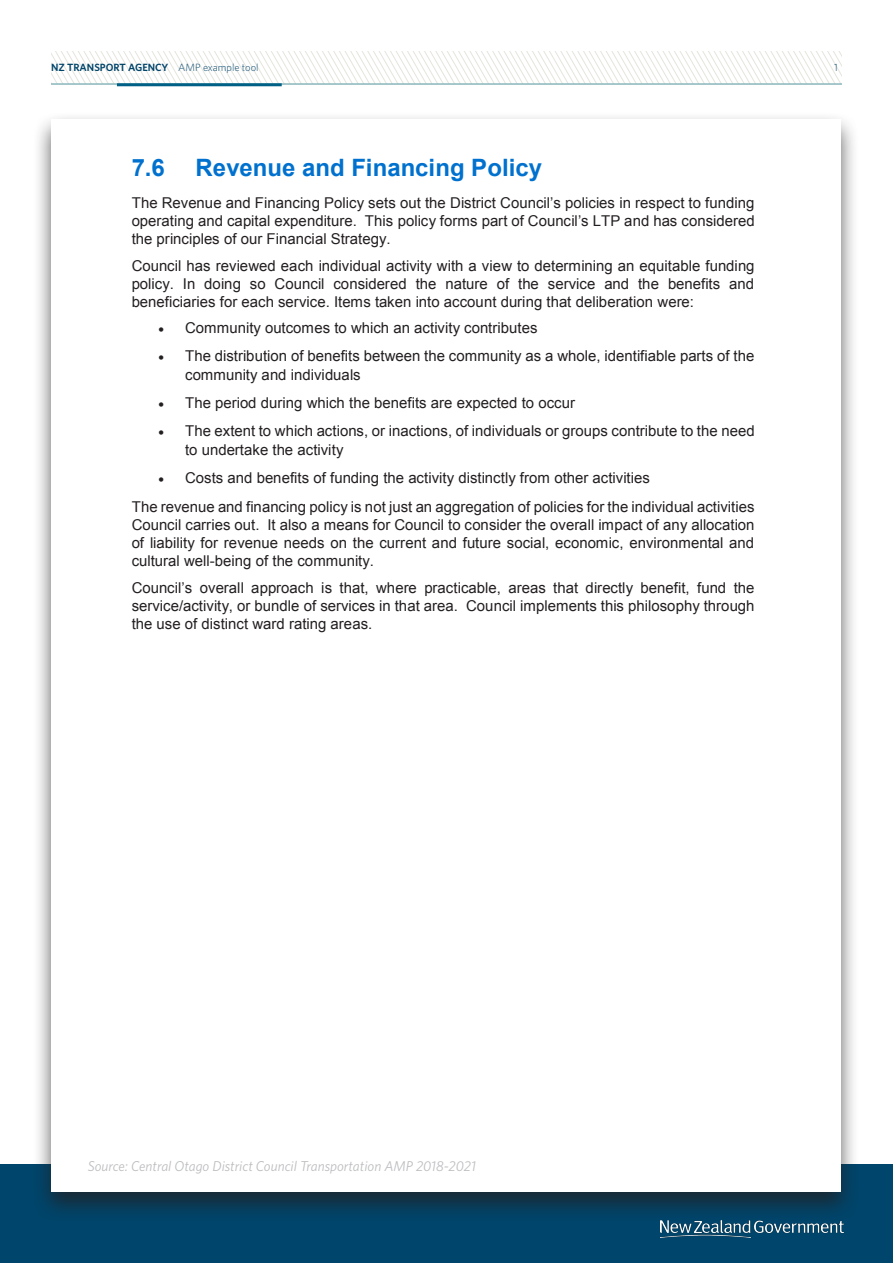
<style>
.page{position:relative;width:893px;height:1263px;background:#fff}
.page>*{position:absolute;margin:0;border:0;box-sizing:border-box;transform-origin:0 0}
.t1{font:700 24px "Arial";color:#0071ce}
.t2{font:15px/18px "Arial";color:#231f20;text-align:justify}
.Text{font:italic 14.25px "Whitney";color:#bcbdc0}
.t3{font:600 10.5px "Whitney";color:#00446a}
.t4{font:300 10.5px "Whitney";color:#00446a}
.s1{font-weight:300}
</style>
<div class="page">
<svg style="left:51px;top:51px;width:791px;height:32px"></svg>
<hr style="left:51px;top:83px;width:791px;height:2px;background:#8ab7bc">
<hr style="left:117px;top:83px;width:165px;height:3px;background:#006086">
<div style="left:0;top:1164px;width:893px;height:99px;background:#00456b"></div>
<img style="left:660px;top:1222px;width:183px;height:16px">
<div style="left:32px;top:112px;width:827px;height:1110px;background:#231f20;opacity:.73"></div>
<div style="left:51px;top:119px;width:789px;height:1073px;background:#fff"></div>
<p class="t3" style="left:51px;top:61px;width:209px">NZ TRANSPORT AGENCY <span class="s1">AMP example tool</span></p>
<p class="t4" style="left:834px;top:61px;width:5px">1</p>
<p class="t1" style="left:132px;top:152px;width:35px">7.6</p>
<p class="t1" style="left:196px;top:152px;width:348px">Revenue and Financing Policy</p>
<p class="t2" style="left:132px;top:193px;width:625px">The Revenue and Financing Policy sets out the District Council’s policies in respect to funding operating and capital expenditure. This policy forms part of Council’s LTP and has considered the principles of our Financial Strategy.</p>
<p class="t2" style="left:132px;top:257px;width:624px">Council has reviewed each individual activity with a view to determining an equitable funding policy. In doing so Council considered the nature of the service and the benefits and beneficiaries for each service. Items taken into account during that deliberation were:</p>
<p class="t2" style="left:158px;top:319px;width:380px">• Community outcomes to which an activity contributes</p>
<p class="t2" style="left:185px;top:346px;width:571px;line-height:19px;text-indent:-27px">• The distribution of benefits between the community as a whole, identifiable parts of the community and individuals</p>
<p class="t2" style="left:158px;top:394px;width:418px">• The period during which the benefits are expected to occur</p>
<p class="t2" style="left:185px;top:421px;width:571px;line-height:19px;text-indent:-27px">• The extent to which actions, or inactions, of individuals or groups contribute to the need to undertake the activity</p>
<p class="t2" style="left:132px;top:463px;width:624px;line-height:29px;text-indent:27px">• Costs and benefits of funding the activity distinctly from other activities<br>The revenue and financing policy is not just an aggregation of policies for the individual activities</p>
<p class="t2" style="left:132px;top:516px;width:624px">Council carries out. It also a means for Council to consider the overall impact of any allocation of liability for revenue needs on the current and future social, economic, environmental and cultural well-being of the community.</p>
<p class="t2" style="left:132px;top:578px;width:624px">Council’s overall approach is that, where practicable, areas that directly benefit, fund the service/activity, or bundle of services in that area. Council implements this philosophy through the use of distinct ward rating areas.</p>
<p class="Text" style="left:88px;top:1157px;width:390px">Source: Central Otago District Council Transportation AMP 2018-2021</p>
</div>
